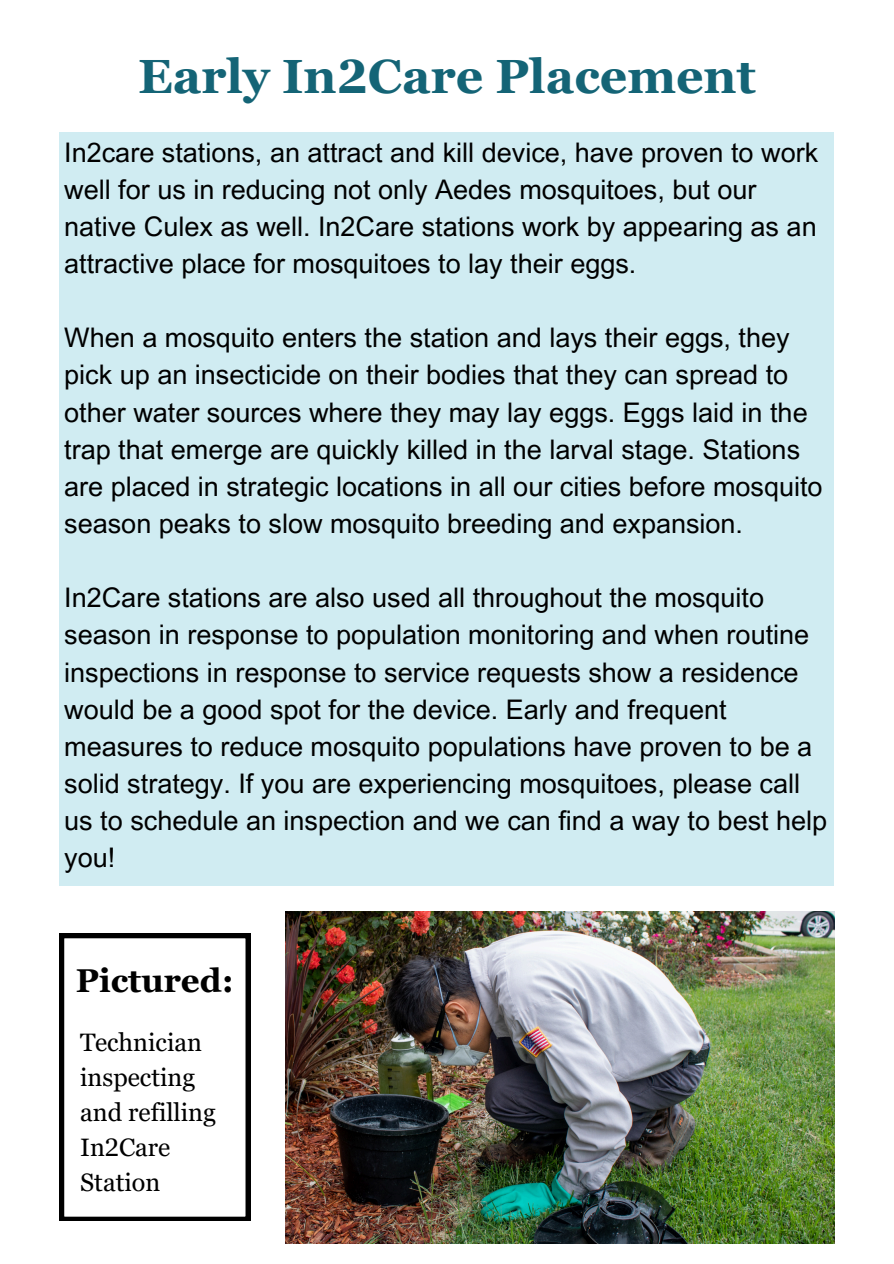
<style>
.page{position:relative;width:894px;height:1264px;background:#fff}
.page>*{position:absolute;margin:0;border:0;box-sizing:border-box;transform-origin:0 0}
.t1{font:700 48px "Georgia Pro";color:#146476}
.t2{font:700 33px "Georgia Pro";color:#000}
.t3{font:27px/37.2px "Arial MT Pro";color:#000}
.t4{font:25.2px/34.8px "Georgia Pro";color:#000}
</style>
<div class="page">
<div style="left:60px;top:132px;width:773px;height:753px;background:#d0ecf2"></div>
<img style="left:285px;top:911px;width:548px;height:332px">
<svg style="left:60px;top:933px;width:190px;height:287px"></svg>
<p class="t1" style="left:138px;top:49px;width:619px">Early In2Care Placement</p>
<h1 class="t3" style="left:64px;top:137px;width:755px">In2care stations, an attract and kill device, have proven to work well for us in reducing not only Aedes mosquitoes, but our native Culex as well. In2Care stations work by appearing as an attractive place for mosquitoes to lay their eggs.</h1>
<p class="t3" style="left:64px;top:322px;width:759px">When a mosquito enters the station and lays their eggs, they pick up an insecticide on their bodies that they can spread to other water sources where they may lay eggs. Eggs laid in the trap that emerge are quickly killed in the larval stage. Stations are placed in strategic locations in all our cities before mosquito season peaks to slow mosquito breeding and expansion.</p>
<p class="t3" style="left:64px;top:582px;width:764px">In2Care stations are also used all throughout the mosquito season in response to population monitoring and when routine inspections in response to service requests show a residence would be a good spot for the device. Early and frequent measures to reduce mosquito populations have proven to be a solid strategy. If you are experiencing mosquitoes, please call us to schedule an inspection and we can find a way to best help you!</p>
<p class="t2" style="left:76px;top:961px;width:159px">Pictured:</p>
<h2 class="t4" style="left:80px;top:1024px;width:137px">Technician inspecting and refilling<br>In2Care<br>Station</h2>
</div>
